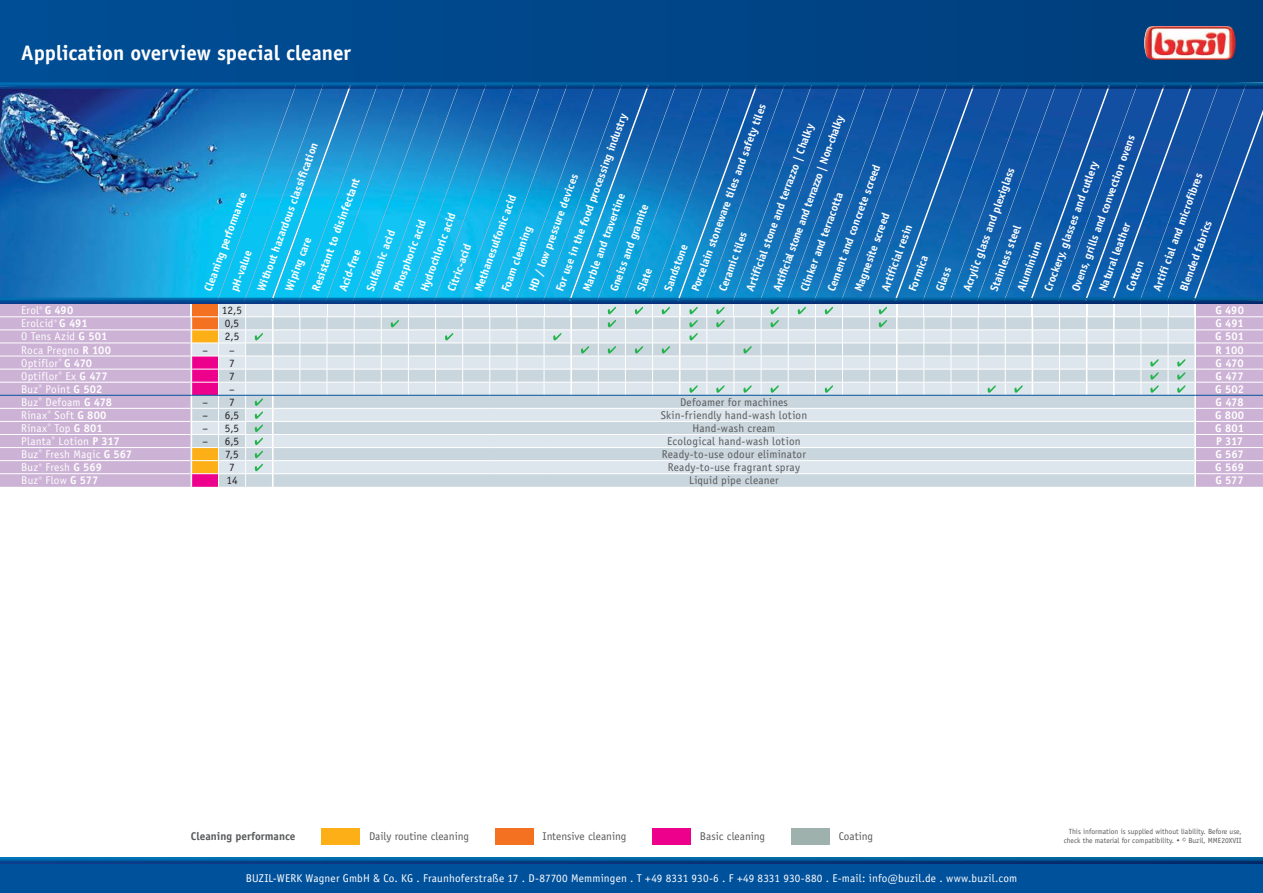
<style>
.page{position:relative;width:1263px;height:893px;background:#fff}
.page>*{position:absolute;margin:0;border:0;box-sizing:border-box;transform-origin:0 0}
.t1{font:700 21px "Officina Sans Std";color:#fff}
.t2{font:700 11.25px/24.8px "Officina Sans Std";letter-spacing:-.005em;color:#fff}
.t3{font:11.25px "Officina Sans Std";letter-spacing:.015em;color:#fff}
.t4{font:11.25px "Officina Sans Std";letter-spacing:.015em;color:#58595b}
.t5{font:11.25px "Officina Sans Std";color:#231f20}
.t6{font:700 11.25px "Officina Sans Std";color:#58595b}
.t7{font:7.5px/9px "Officina Sans Std";color:#58595b;text-align:right}
.s1{font-weight:700}
</style>
<div class="page">
<svg style="left:0;top:0;width:1263px;height:82px;background:#004688"></svg>
<img style="left:0;top:89px;width:191px;height:209px">
<img style="left:1144px;top:26px;width:91px;height:34px">
<div style="left:0;top:862px;width:1263px;height:31px;background:#00519c"></div>
<img style="left:0;top:858px;width:1263px;height:6px">
<img style="left:0;top:862px;width:1263px;height:1px">
<div style="left:0;top:305px;width:191px;height:182px;background:#ccb2d5"></div>
<hr style="left:0;top:317px;width:191px;height:1px;background:#fff">
<hr style="left:0;top:330px;width:191px;height:1px;background:#fff">
<hr style="left:0;top:343px;width:191px;height:1px;background:#fff">
<hr style="left:0;top:356px;width:191px;height:1px;background:#fff">
<hr style="left:0;top:369px;width:191px;height:1px;background:#fff">
<hr style="left:0;top:382px;width:191px;height:1px;background:#fff">
<hr style="left:0;top:408px;width:191px;height:1px;background:#fff">
<hr style="left:0;top:421px;width:191px;height:1px;background:#fff">
<hr style="left:0;top:434px;width:191px;height:1px;background:#fff">
<hr style="left:0;top:447px;width:191px;height:1px;background:#fff">
<hr style="left:0;top:460px;width:191px;height:1px;background:#fff">
<hr style="left:0;top:473px;width:191px;height:1px;background:#fff">
<hr style="left:0;top:395px;width:191px;height:1px;background:#00519c">
<div style="left:321px;top:828px;width:39px;height:16px;background:#fcaf17"></div>
<div style="left:494px;top:828px;width:39px;height:16px;background:#f37121"></div>
<div style="left:652px;top:828px;width:39px;height:16px;background:#ec008c"></div>
<div style="left:791px;top:828px;width:39px;height:16px;background:#9eb1ac"></div>
<img style="left:0;top:298px;width:191px;height:6px">
<img style="left:0;top:82px;width:1263px;height:7px">
<img style="left:0;top:87px;width:191px;height:1px">
<svg style="left:191px;top:85px;width:1072px;height:402px;background:#6ca6ce"></svg>
<h1 class="t1" style="left:21px;top:45px;width:331px">Application overview special cleaner</h1>
<p class="t2" style="left:549px;top:287px;width:190px;rotate:-70deg">For use in the food processing industry</p>
<p class="t2" style="left:250px;top:287px;width:159px;rotate:-70deg">Without hazardous classification</p>
<p class="t2" style="left:522px;top:287px;width:126px;rotate:-70deg">HD / low pressure devices</p>
<p class="t2" style="left:305px;top:287px;width:121px;rotate:-70deg">Resistant to disinfectant</p>
<p class="t2" style="left:200px;top:279px;width:97px;text-indent:-9px;rotate:-70deg">Cleaning performance pH-value</p>
<p class="t2" style="left:576px;top:287px;width:105px;rotate:-70deg">Marble and travertine</p>
<p class="t2" style="left:467px;top:287px;width:104px;rotate:-70deg">Methanesulfonic acid</p>
<p class="t2" style="left:603px;top:287px;width:94px;rotate:-70deg">Gneiss and gramite</p>
<p class="t2" style="left:413px;top:287px;width:84px;rotate:-70deg">Hydrochloric acid</p>
<p class="t2" style="left:359px;top:287px;width:66px;rotate:-70deg">Sulfamic acid</p>
<p class="t2" style="left:386px;top:287px;width:77px;rotate:-70deg">Phosphoric acid</p>
<p class="t2" style="left:494px;top:287px;width:70px;rotate:-70deg">Foam cleaning</p>
<p class="t2" style="left:278px;top:287px;width:58px;rotate:-70deg">Wiping care</p>
<p class="t2" style="left:440px;top:287px;width:51px;rotate:-70deg">Citric-acid</p>
<p class="t2" style="left:332px;top:287px;width:45px;rotate:-70deg">Acid-free</p>
<p class="t2" style="left:630px;top:287px;width:25px;rotate:-70deg">Slate</p>
<p class="t2" style="left:684px;top:287px;width:200px;rotate:-70deg">Porcelain stoneware tiles and safety tiles</p>
<p class="t2" style="left:766px;top:287px;width:188px;rotate:-70deg">Artificial stone and terrazzo | Non-chalky</p>
<p class="t2" style="left:739px;top:287px;width:180px;rotate:-70deg">Artificial stone and terrazzo | Chalky</p>
<p class="t2" style="left:820px;top:287px;width:136px;rotate:-70deg">Cement and concrete screed</p>
<p class="t2" style="left:793px;top:287px;width:106px;rotate:-70deg">Clinker and terracotta</p>
<p class="t2" style="left:847px;top:287px;width:84px;rotate:-70deg">Magnesite screed</p>
<p class="t2" style="left:874px;top:287px;width:72px;rotate:-70deg">Artificial resin</p>
<p class="t2" style="left:712px;top:287px;width:64px;rotate:-70deg">Ceramic tiles</p>
<p class="t2" style="left:657px;top:287px;width:51px;rotate:-70deg">Sandstone</p>
<p class="t2" style="left:901px;top:287px;width:39px;rotate:-70deg">Formica</p>
<p class="t2" style="left:929px;top:287px;width:26px;rotate:-70deg">Glass</p>
<p class="t2" style="left:1064px;top:287px;width:167px;rotate:-70deg">Ovens, grills and convection ovens</p>
<p class="t2" style="left:1037px;top:287px;width:140px;rotate:-70deg">Crockery, glasses and cutlery</p>
<p class="t2" style="left:956px;top:287px;width:133px;rotate:-70deg">Acrylic glass and plexiglass</p>
<p class="t2" style="left:1092px;top:287px;width:74px;rotate:-70deg">Natural leather</p>
<p class="t2" style="left:983px;top:287px;width:71px;rotate:-70deg">Stainless steel</p>
<p class="t2" style="left:1010px;top:287px;width:54px;rotate:-70deg">Aluminium</p>
<p class="t2" style="left:1119px;top:287px;width:33px;rotate:-70deg">Cotton</p>
<p class="t2" style="left:1146px;top:287px;width:126px;rotate:-70deg">Artifi cial and microfibres</p>
<p class="t2" style="left:1172px;top:287px;width:76px;rotate:-70deg">Blended fabrics</p>
<p class="t3" style="left:21px;top:306px;width:53px">Erol<sup>®</sup> <span class="s1">G 490</span></p>
<p class="t5" style="left:222px;top:306px;width:22px">12,5</p>
<p class="t2" style="left:1215px;top:299px;width:30px">G 490</p>
<p class="t3" style="left:21px;top:319px;width:68px">Erolcid<sup>®</sup> <span class="s1">G 491</span></p>
<p class="t5" style="left:225px;top:319px;width:16px">0,5</p>
<p class="t2" style="left:1215px;top:312px;width:30px">G 491</p>
<p class="t3" style="left:21px;top:332px;width:88px">O Tens Azid <span class="s1">G 501</span></p>
<p class="t5" style="left:225px;top:332px;width:16px">2,5</p>
<p class="t2" style="left:1215px;top:325px;width:30px">G 501</p>
<p class="t3" style="left:21px;top:346px;width:91px">Roca Pregno <span class="s1">R 100</span></p>
<p class="t5" style="left:202px;top:346px;width:34px">– –</p>
<p class="t2" style="left:1215px;top:339px;width:30px">R 100</p>
<p class="t3" style="left:21px;top:359px;width:72px">Optiflor<sup>®</sup> <span class="s1">G 470</span></p>
<p class="t5" style="left:229px;top:359px;width:7px">7</p>
<p class="t2" style="left:1215px;top:352px;width:30px">G 470</p>
<p class="t3" style="left:21px;top:372px;width:88px">Optiflor<sup>®</sup> Ex <span class="s1">G 477</span></p>
<p class="t5" style="left:229px;top:372px;width:7px">7</p>
<p class="t2" style="left:1215px;top:365px;width:30px">G 477</p>
<p class="t3" style="left:21px;top:385px;width:83px">Buz<sup>®</sup> Point <span class="s1">G 502</span></p>
<p class="t5" style="left:229px;top:385px;width:7px">–</p>
<p class="t2" style="left:1215px;top:378px;width:30px">G 502</p>
<p class="t3" style="left:21px;top:398px;width:92px">Buz<sup>®</sup> Defoam <span class="s1">G 478</span></p>
<p class="t5" style="left:202px;top:398px;width:34px">– 7</p>
<p class="t4" style="left:680px;top:398px;width:109px">Defoamer for machines</p>
<p class="t2" style="left:1215px;top:391px;width:30px">G 478</p>
<p class="t3" style="left:21px;top:411px;width:87px">Rinax<sup>®</sup> Soft <span class="s1">G 800</span></p>
<p class="t5" style="left:202px;top:411px;width:38px">– 6,5</p>
<p class="t4" style="left:661px;top:411px;width:148px">Skin-friendly hand-wash lotion</p>
<p class="t2" style="left:1215px;top:404px;width:31px">G 800</p>
<p class="t3" style="left:21px;top:424px;width:83px">Rinax<sup>®</sup> Top <span class="s1">G 801</span></p>
<p class="t5" style="left:202px;top:424px;width:38px">– 5,5</p>
<p class="t4" style="left:693px;top:424px;width:84px">Hand-wash cream</p>
<p class="t2" style="left:1215px;top:417px;width:30px">G 801</p>
<p class="t3" style="left:21px;top:437px;width:100px">Planta<sup>®</sup> Lotion <span class="s1">P 317</span></p>
<p class="t5" style="left:202px;top:437px;width:38px">– 6,5</p>
<p class="t4" style="left:667px;top:437px;width:135px">Ecological hand-wash lotion</p>
<p class="t2" style="left:1216px;top:430px;width:29px">P 317</p>
<p class="t3" style="left:21px;top:450px;width:112px">Buz<sup>®</sup> Fresh Magic <span class="s1">G 567</span></p>
<p class="t5" style="left:225px;top:450px;width:15px">7,5</p>
<p class="t4" style="left:662px;top:450px;width:146px">Ready-to-use odour eliminator</p>
<p class="t2" style="left:1215px;top:443px;width:30px">G 567</p>
<p class="t3" style="left:21px;top:463px;width:82px">Buz<sup>®</sup> Fresh <span class="s1">G 569</span></p>
<p class="t5" style="left:229px;top:463px;width:7px">7</p>
<p class="t4" style="left:668px;top:463px;width:134px">Ready-to-use fragrant spray</p>
<p class="t2" style="left:1215px;top:456px;width:30px">G 569</p>
<p class="t3" style="left:21px;top:476px;width:79px">Buz<sup>®</sup> Flow <span class="s1">G 577</span></p>
<p class="t5" style="left:226px;top:476px;width:13px">14</p>
<p class="t4" style="left:689px;top:476px;width:91px">Liquid pipe cleaner</p>
<p class="t2" style="left:1215px;top:469px;width:30px">G 577</p>
<p class="t6" style="left:191px;top:832px;width:106px">Cleaning performance</p>
<p class="t4" style="left:369px;top:832px;width:102px">Daily routine cleaning</p>
<p class="t4" style="left:542px;top:832px;width:85px">Intensive cleaning</p>
<p class="t4" style="left:700px;top:832px;width:67px">Basic cleaning</p>
<p class="t4" style="left:839px;top:832px;width:36px">Coating</p>
<p class="t7" style="left:1064px;top:828px;width:180px">This information is supplied without liability. Before use, check the material for compatibility. © Buzil, MME20XVII</p>
<p class="t3" style="left:246px;top:874px;width:773px">BUZIL-WERK Wagner GmbH &amp; Co. KG . Fraunhoferstraße 17 . D-87700 Memmingen . T +49 8331 930-6 . F +49 8331 930-880 . E-mail: info@buzil.de . www.buzil.com</p>
</div>
